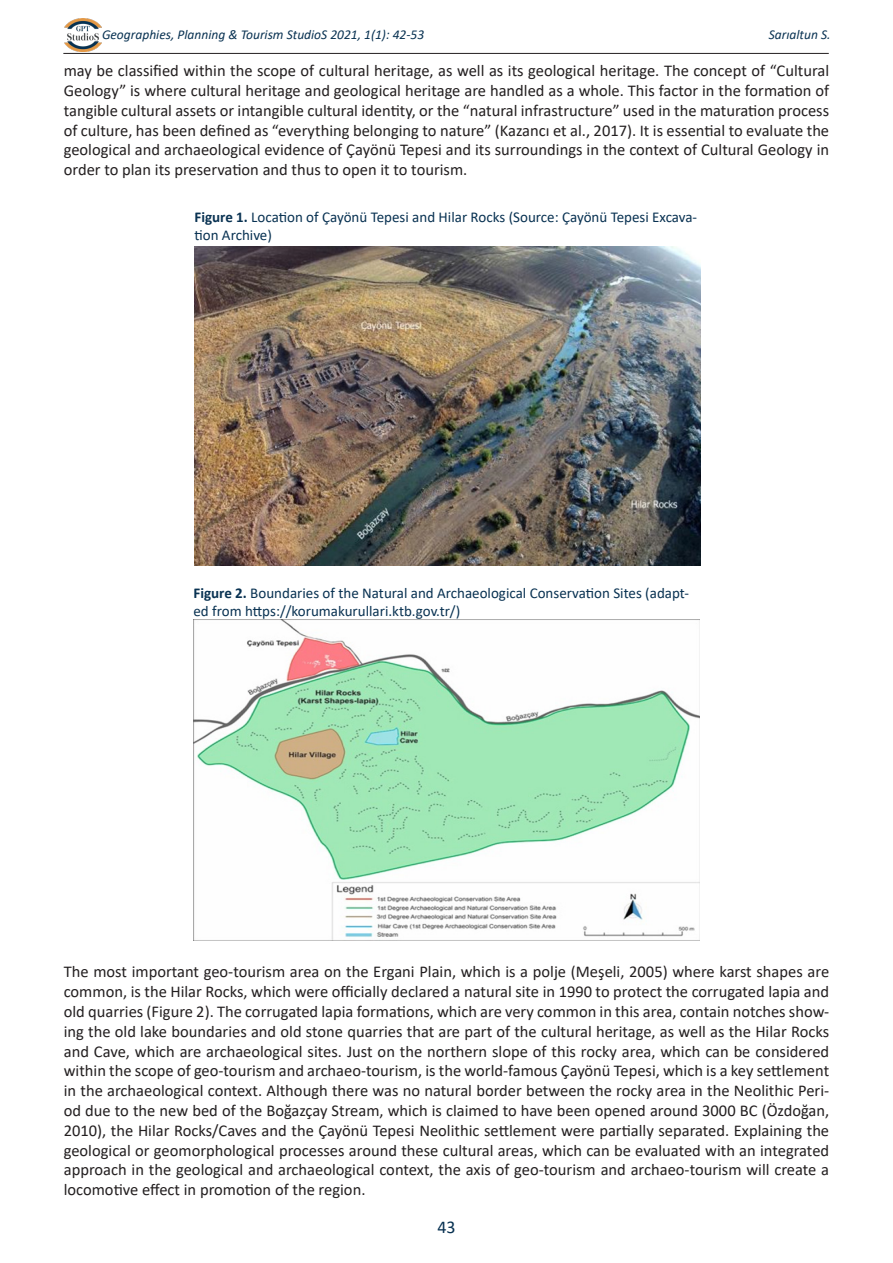
<style>
.page{position:relative;width:893px;height:1263px;background:#fff}
.page>*{position:absolute;margin:0;border:0;box-sizing:border-box;transform-origin:0 0}
.t1{font:18px "Calibri";color:#093252}
.t2{font:16.5px/19.8px "Calibri";color:#231f20;text-align:justify}
.t3{font:15px/18px "Calibri";color:#093252}
.t4{font:italic 13.5px "Calibri";color:#093252}
.s1{font-weight:700}
</style>
<div class="page">
<hr style="left:63px;top:53px;width:766px;height:1px;background:#231f20">
<img style="left:64px;top:19px;width:37px;height:32px">
<img style="left:193px;top:619px;width:506px;height:321px">
<img style="left:194px;top:246px;width:506px;height:319px">
<p class="t4" style="left:102px;top:26px;width:324px">Geographies, Planning &amp; Tourism StudioS 2021, 1(1): 42-53</p>
<p class="t4" style="left:769px;top:26px;width:63px">Sarıaltun S.</p>
<p class="t2" style="left:64px;top:60px;width:767px">may be classified within the scope of cultural heritage, as well as its geological heritage. The concept of “Cultural Geology” is where cultural heritage and geological heritage are handled as a whole. This factor in the formation of tangible cultural assets or intangible cultural identity, or the “natural infrastructure” used in the maturation process of culture, has been defined as “everything belonging to nature” (Kazancı et al., 2017). It is essential to evaluate the geological and archaeological evidence of Çayönü Tepesi and its surroundings in the context of Cultural Geology in order to plan its preservation and thus to open it to tourism.</p>
<p class="t3" style="left:194px;top:207px;width:504px"><span class="s1">Figure 1.</span> Location of Çayönü Tepesi and Hilar Rocks (Source: Çayönü Tepesi Excava&shy;tion Archive)</p>
<p class="t3" style="left:193px;top:584px;width:497px"><span class="s1">Figure 2.</span> Boundaries of the Natural and Archaeological Conservation Sites (adapt&shy;ed from https://korumakurullari.ktb.gov.tr/)</p>
<p class="t2" style="left:64px;top:961px;width:767px">The most important geo-tourism area on the Ergani Plain, which is a polje (Meşeli, 2005) where karst shapes are common, is the Hilar Rocks, which were officially declared a natural site in 1990 to protect the corrugated lapia and old quarries (Figure 2). The corrugated lapia formations, which are very common in this area, contain notches show&shy;ing the old lake boundaries and old stone quarries that are part of the cultural heritage, as well as the Hilar Rocks and Cave, which are archaeological sites. Just on the northern slope of this rocky area, which can be considered within the scope of geo-tourism and archaeo-tourism, is the world-famous Çayönü Tepesi, which is a key settlement in the archaeological context. Although there was no natural border between the rocky area in the Neolithic Peri&shy;od due to the new bed of the Boğazçay Stream, which is claimed to have been opened around 3000 BC (Özdoğan, 2010), the Hilar Rocks/Caves and the Çayönü Tepesi Neolithic settlement were partially separated. Explaining the geological or geomorphological processes around these cultural areas, which can be evaluated with an integrated approach in the geological and archaeological context, the axis of geo-tourism and archaeo-tourism will create a locomotive effect in promotion of the region.</p>
<p class="t1" style="left:437px;top:1215px;width:20px">43</p>
</div>
